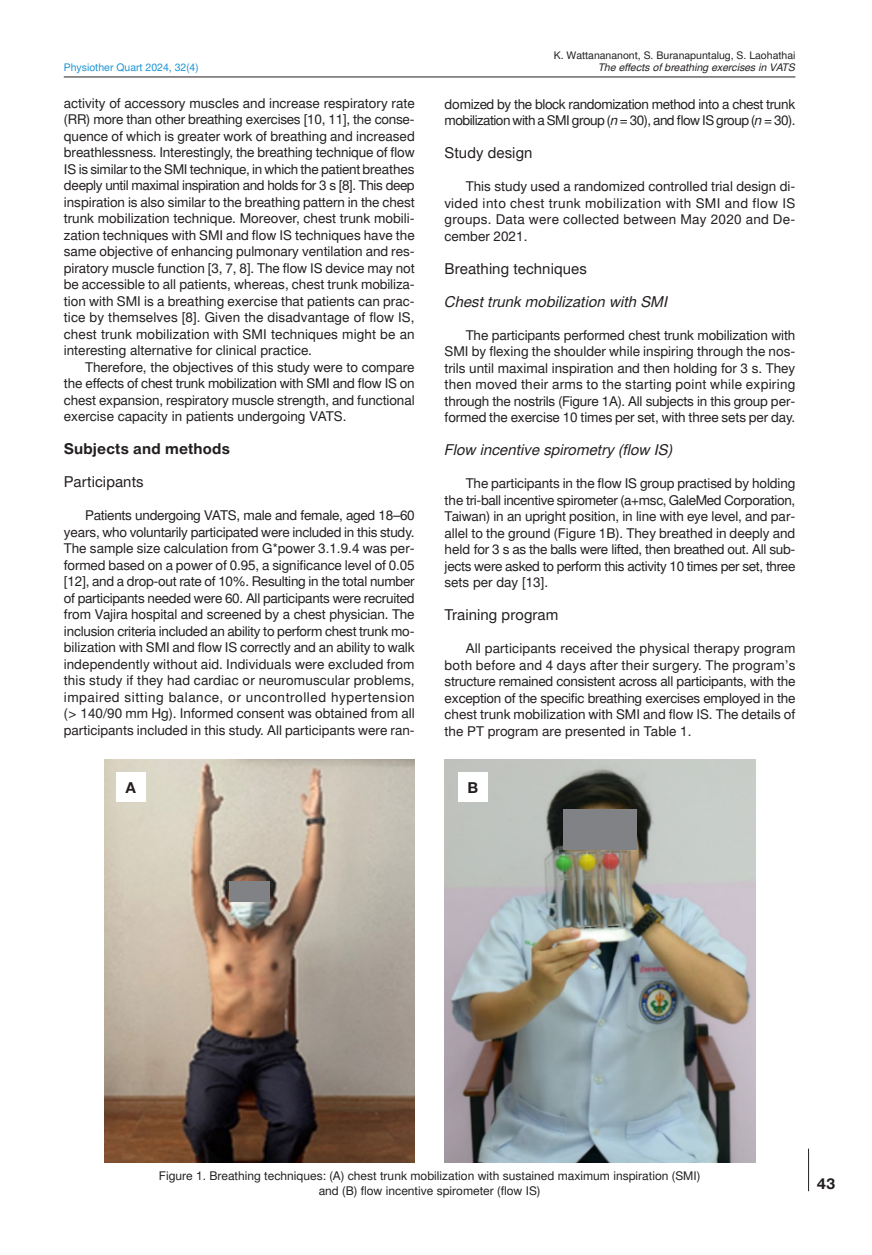
<style>
.page{position:relative;width:872px;height:1255px;background:#fff}
.page>*{position:absolute;margin:0;border:0;box-sizing:border-box;transform-origin:0 0}
.t1{font:italic 15px "Switzer EFN";color:#231f20}
.t2{font:15px "Switzer EFN";letter-spacing:.005em;color:#231f20}
.t3{font:700 15px "Switzer EFN";letter-spacing:.01em;color:#231f20}
.t4{font:13.5px/16.5px "Switzer EFN";color:#231f20;text-align:justify}
.t5{font:13.5px/16.5px "Switzer EFN";letter-spacing:-.03em;color:#231f20}
.t6{font:12px/15px "Switzer EFN";color:#231f20;text-align:center}
.t7{font:10.5px "Switzer EFN";color:#231f20}
.t8{font:italic 10.5px "Switzer EFN";color:#231f20}
.t9{font:10.5px "Switzer EFN";color:#1c94d2}
.s1{font-style:italic}
</style>
<div class="page">
<hr style="left:808px;top:1148px;width:1px;height:43px;background:#231f20">
<hr style="left:64px;top:77px;width:731px;height:1px;background:#231f20">
<img style="left:104px;top:759px;width:311px;height:402px">
<img style="left:444px;top:759px;width:311px;height:403px">
<div style="left:563px;top:809px;width:73px;height:40px;background:#808285"></div>
<div style="left:230px;top:881px;width:40px;height:21px;background:#808285"></div>
<div style="left:116px;top:772px;width:30px;height:30px;background:#fff"></div>
<div style="left:458px;top:772px;width:30px;height:30px;background:#fff"></div>
<p class="t9" style="left:64px;top:61px;width:136px">Physiother Quart 2024, 32(4)</p>
<p class="t4" style="left:64px;top:95px;width:352px">activity of accessory muscles and increase respiratory rate (RR) more than other breathing exercises [10, 11], the conse&shy;quence of which is greater work of breathing and increased breathlessness. I nterestingly, the breathing technique of flow I S is similar to the SMI technique, in which the patient breathes deeply until maximal inspiration and holds for 3 s [8]. This deep inspiration is also similar to the breathing pattern in the chest trunk mobilization technique. Moreover, chest trunk mobili&shy;zation techniques with SMI and flow IS techniques have the same objective of enhancing pulmonary ventilation and res&shy;piratory muscle function [3, 7, 8]. The flow IS device may not be accessible to all patients, whereas, chest trunk mobiliza&shy;tion with SMI is a breathing exercise that patients can prac&shy;tice by themselves [8]. Given the disadvantage of flow I S, chest trunk mobilization with SMI techniques might be an interesting alternative for clinical practice.</p>
<p class="t4" style="left:64px;top:359px;width:352px;text-indent:21px">Therefore, the objectives of this study were to compare the effects of chest trunk mobilization with SMI and flow IS on chest expansion, respiratory muscle strength, and functional exercise capacity in patients undergoing VATS.</p>
<p class="t3" style="left:64px;top:439px;width:167px">Subjects and methods</p>
<p class="t2" style="left:64px;top:473px;width:81px">Participants</p>
<p class="t4" style="left:64px;top:507px;width:352px;text-indent:21px">Patients undergoing VATS, male and female, aged 18–60 years, who voluntarily participated were included in this study.<br>The sample size calculation from G*power 3.1.9.4 was per&shy;formed based on a power of 0.95, a significance level of 0.05 [12], and a drop-out rate of 10%. Resulting in the total number of participants needed were 60. All participants were recruited from Vajira hospital and screened by a chest physician. The inclusion criteria included an ability to perform chest trunk mo&shy;bilization with SMI and flow I S correctly and an ability to walk independently without aid. I ndividuals were excluded from this study if they had cardiac or neuromuscular problems, impaired sitting balance, or uncontrolled hypertension (&gt; 140/90 mm Hg). I nformed consent was obtained from all participants included in this study. All participants were ran-</p>
<p class="t7" style="left:554px;top:49px;width:243px">K. Wattanananont, S. Buranapuntalug, S. Laohathai</p>
<p class="t8" style="left:598px;top:61px;width:198px">The effects of breathing exercises in VATS</p>
<p class="t5" style="left:444px;top:96px;width:352px">domized by the block randomization method into a chest trunk mobilization with a SMI group (<span class="s1">n</span> = 30), and flow IS group (<span class="s1">n</span> = 30).</p>
<p class="t2" style="left:444px;top:144px;width:90px">Study design</p>
<p class="t4" style="left:444px;top:178px;width:352px;text-indent:21px">This study used a randomized controlled trial design di&shy;vided into chest trunk mobilization with SMI and flow IS groups. Data were collected between May 2020 and De&shy;cember 2021.</p>
<p class="t2" style="left:444px;top:260px;width:144px">Breathing techniques</p>
<p class="t1" style="left:444px;top:293px;width:225px">Chest trunk mobilization with SMI</p>
<p class="t4" style="left:444px;top:327px;width:352px;text-indent:21px">The participants performed chest trunk mobilization with SMI by flexing the shoulder while inspiring through the nos&shy;trils until maximal inspiration and then holding for 3 s. They then moved their arms to the starting point while expiring through the nostrils (Figure 1A). All subjects in this group per&shy;formed the exercise 10 times per set, with three sets per day.</p>
<p class="t1" style="left:444px;top:441px;width:230px">Flow incentive spirometry (flow IS)</p>
<p class="t4" style="left:444px;top:475px;width:352px;text-indent:21px">The participants in the flow I S group practised by holding the tri-ball incentive spirometer (a+msc, GaleMed Corporation, Taiwan) in an upright position, in line with eye level, and par&shy;allel to the ground (Figure 1B). They breathed in deeply and held for 3 s as the balls were lifted, then breathed out. All sub&shy;jects were asked to perform this activity 10 times per set, three sets per day [13].</p>
<p class="t2" style="left:444px;top:606px;width:116px">Training program</p>
<p class="t4" style="left:444px;top:640px;width:352px;text-indent:21px">All participants received the physical therapy program both before and 4 days after their surgery. The program’s structure remained consistent across all participants, with the exception of the specific breathing exercises employed in the chest trunk mobilization with SMI and flow IS. The details of the PT program are presented in Table 1.</p>
<p class="t3" style="left:125px;top:778px;width:12px">A</p>
<p class="t3" style="left:467px;top:778px;width:12px">B</p>
<p class="t6" style="left:159px;top:1168px;width:543px">Figure 1. Breathing techniques: (A) chest trunk mobilization with sustained maximum inspiration (SMI) and (B) flow incentive spirometer (flow I S)</p>
<p class="t3" style="left:817px;top:1173px;width:20px">43</p>
</div>
